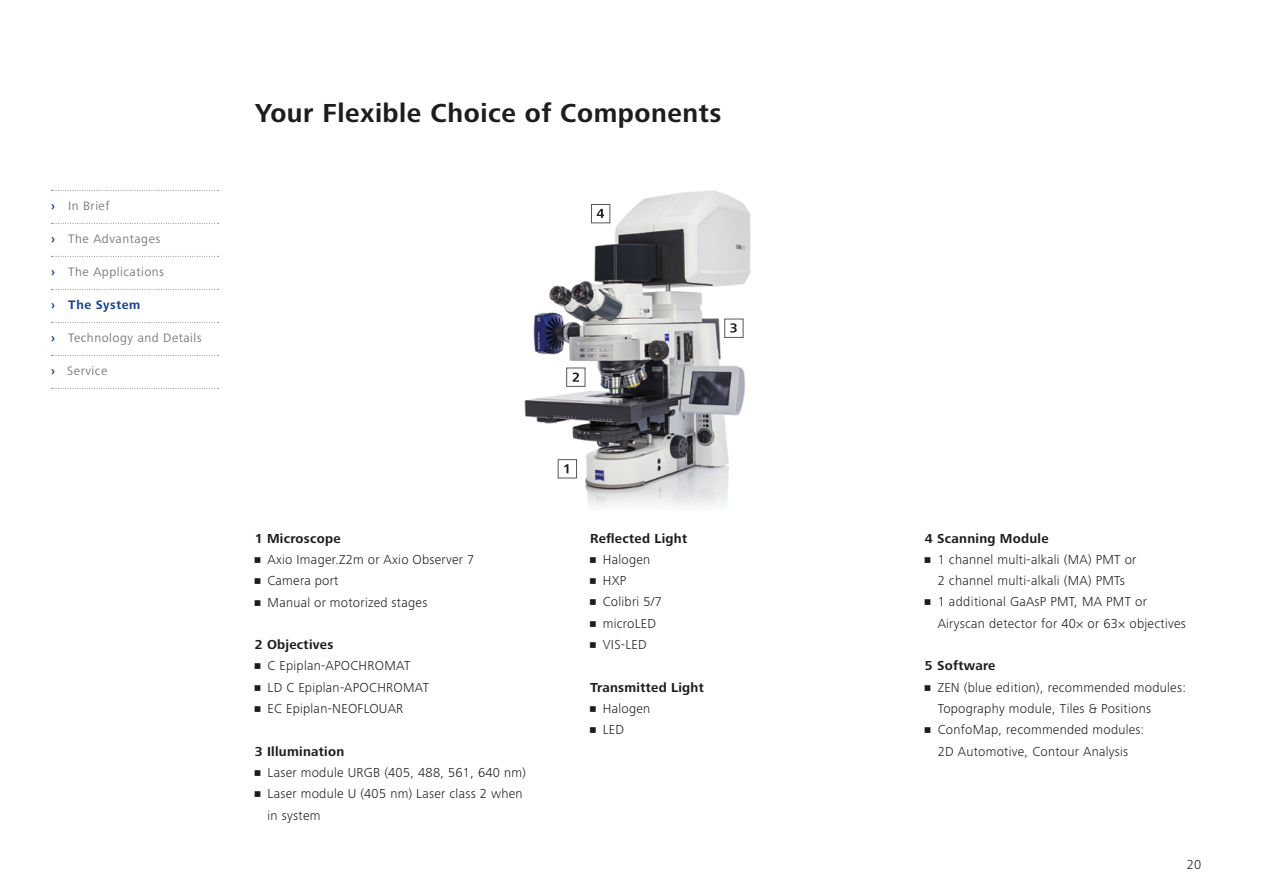
<style>
.page{position:relative;width:1263px;height:893px;background:#fff}
.page>*{position:absolute;margin:0;border:0;box-sizing:border-box;transform-origin:0 0}
.t1{font:700 27px "Zeiss Frutiger Next Pro";letter-spacing:.02em;color:#1d1d1b}
.t2{font:300 13.5px/21.3px "Zeiss Frutiger Next Pro";letter-spacing:.02em;color:#1d1d1b}
.t3{font:700 13.5px "Zeiss Frutiger Next Pro";letter-spacing:.02em;color:#1d1d1b}
.t4{font:12.75px "Zeiss Frutiger Next Pro";letter-spacing:.04em;color:#7c7b7b}
.t5{font:700 12.75px "Zeiss Frutiger Next Pro";letter-spacing:.04em;color:#164194}
.s1{font-weight:700;color:#164194}
</style>
<div class="page">
<img style="left:524px;top:190px;width:227px;height:317px">
<div style="left:558px;top:459px;width:19px;height:19px;background:#fff;border:1px solid #575756"></div>
<svg style="left:564px;top:464px;width:4px;height:9px"></svg>
<div style="left:591px;top:204px;width:19px;height:19px;background:#fff;border:1px solid #575756"></div>
<div style="left:724px;top:319px;width:19px;height:19px;background:#fff;border:1px solid #575756"></div>
<svg style="left:730px;top:323px;width:7px;height:10px"></svg>
<svg style="left:597px;top:209px;width:7px;height:9px"></svg>
<div style="left:566px;top:368px;width:19px;height:19px;background:#fff;border:1px solid #575756"></div>
<svg style="left:573px;top:373px;width:6px;height:9px"></svg>
<svg style="left:51px;top:190px;width:168px;height:1px"></svg>
<svg style="left:51px;top:223px;width:168px;height:1px"></svg>
<svg style="left:51px;top:256px;width:168px;height:1px"></svg>
<svg style="left:51px;top:289px;width:168px;height:1px"></svg>
<svg style="left:51px;top:322px;width:168px;height:1px"></svg>
<svg style="left:51px;top:355px;width:168px;height:1px"></svg>
<svg style="left:51px;top:388px;width:168px;height:1px"></svg>
<p class="t4" style="left:51px;top:199px;width:60px"><span class="s1">›</span> In Brief</p>
<p class="t4" style="left:51px;top:232px;width:111px"><span class="s1">›</span> The Advantages</p>
<p class="t4" style="left:51px;top:265px;width:115px"><span class="s1">›</span> The Applications</p>
<p class="t5" style="left:51px;top:298px;width:91px">› The System</p>
<p class="t4" style="left:51px;top:331px;width:152px"><span class="s1">›</span> Technology and Details</p>
<p class="t4" style="left:51px;top:364px;width:58px"><span class="s1">›</span> Service</p>
<h1 class="t1" style="left:255px;top:97px;width:468px">Your Flexible Choice of Components</h1>
<p class="t3" style="left:255px;top:530px;width:87px">1 Microscope</p>
<p class="t2" style="left:255px;top:549px;width:221px">• Axio Imager.Z2m or Axio Observer 7</p>
<p class="t2" style="left:255px;top:570px;width:85px">• Camera port</p>
<p class="t2" style="left:255px;top:591px;width:174px">• Manual or motorized stages</p>
<p class="t3" style="left:255px;top:637px;width:80px">2 Objectives</p>
<p class="t2" style="left:255px;top:655px;width:157px">• C Epiplan-APOCHROMAT</p>
<p class="t2" style="left:255px;top:677px;width:176px">• LD C Epiplan-APOCHROMAT</p>
<p class="t2" style="left:255px;top:698px;width:150px">• EC Epiplan-NEOFLOUAR</p>
<p class="t3" style="left:255px;top:743px;width:91px">3 Illumination</p>
<p class="t2" style="left:255px;top:762px;width:273px">• Laser module URGB (405, 488, 561, 640 nm)</p>
<p class="t2" style="left:268px;top:783px;width:257px;text-indent:-13px">• Laser module U (405 nm) Laser class 2 when in system</p>
<p class="t3" style="left:590px;top:530px;width:99px">Reflected Light</p>
<p class="t2" style="left:590px;top:549px;width:62px">• Halogen</p>
<p class="t2" style="left:590px;top:570px;width:38px">• HXP</p>
<p class="t2" style="left:590px;top:591px;width:74px">• Colibri 5/7</p>
<p class="t2" style="left:590px;top:613px;width:68px">• microLED</p>
<p class="t2" style="left:590px;top:634px;width:58px">• VIS-LED</p>
<p class="t3" style="left:590px;top:679px;width:115px">Transmitted Light</p>
<p class="t2" style="left:590px;top:698px;width:62px">• Halogen</p>
<p class="t2" style="left:590px;top:719px;width:36px">• LED</p>
<p class="t3" style="left:925px;top:530px;width:125px">4 Scanning Module</p>
<p class="t2" style="left:925px;top:549px;width:213px;text-align:center">• 1 channel multi-alkali (MA) PMT or<br>2 channel multi-alkali (MA) PMTs</p>
<p class="t2" style="left:938px;top:591px;width:250px;text-indent:-13px">• 1 additional GaAsP PMT, MA PMT or<br>Airyscan detector for 40× or 63× objectives</p>
<p class="t3" style="left:925px;top:658px;width:72px">5 Software</p>
<p class="t2" style="left:938px;top:676px;width:250px;text-indent:-13px">• ZEN (blue edition), recommended modules:<br>Topography module, Tiles &amp; Positions</p>
<p class="t2" style="left:925px;top:719px;width:221px;text-align:center">• ConfoMap, recommended modules:<br>2D Automotive, Contour Analysis</p>
<p class="t2" style="left:1187px;top:853px;width:16px">20</p>
</div>
